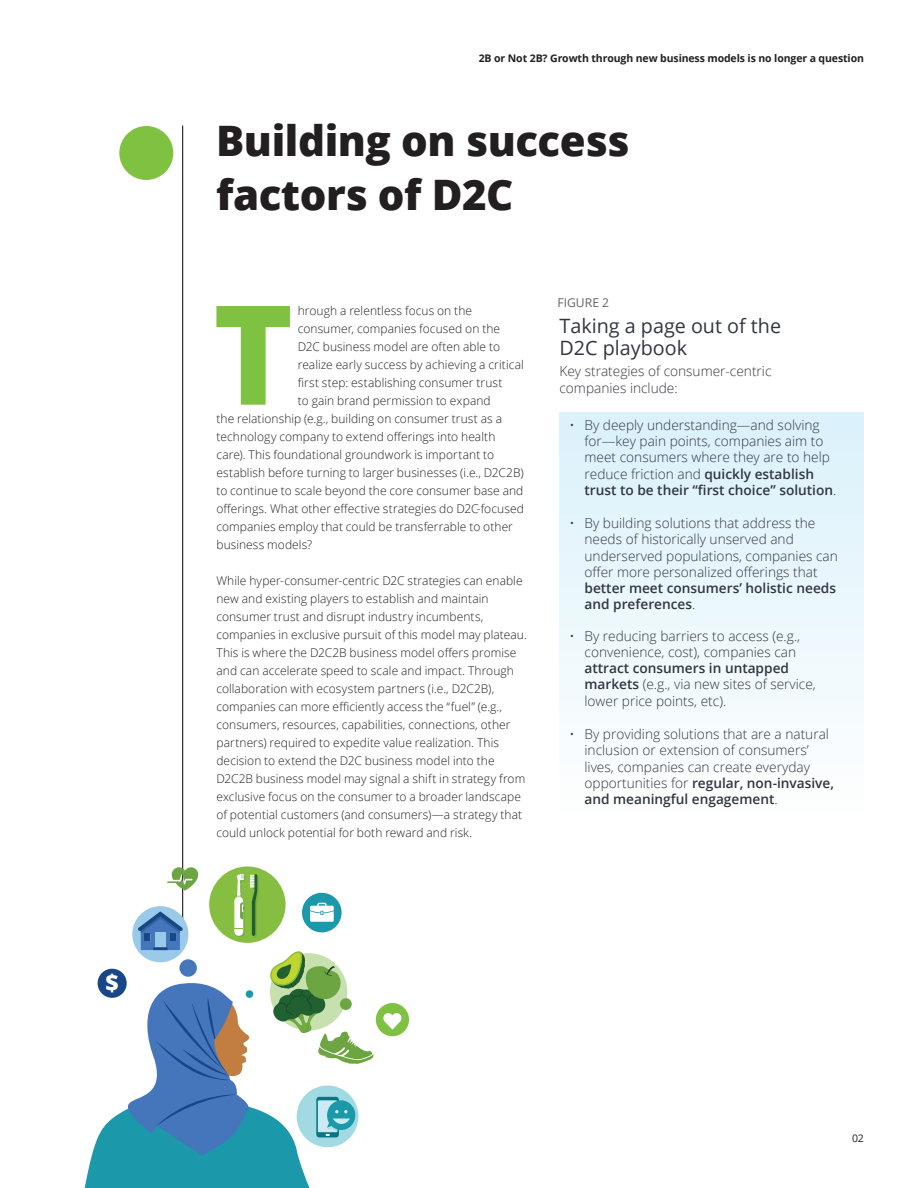
<style>
.page{position:relative;width:918px;height:1188px;background:#fff}
.page>*{position:absolute;margin:0;border:0;box-sizing:border-box;transform-origin:0 0}
.Drop_cap{font:800 136.35px "Adelle Sans Cnd";color:#7fc241}
.Story_heading_light{font:800 42px/54px "Open Sans";letter-spacing:-.01em;color:#231f20}
.t1{font:800 22.65px "Open Sans";color:#fff}
.t2{font:19.8px/22.8px "Open Sans";color:#323640}
.t3{font:300 13.65px/16.2px "Open Sans";color:#323640}
.t4{font:12.15px "Open Sans";color:#5f6369}
.Body_copy__8_12pt{font:300 12px/18px "Open Sans";letter-spacing:.005em;color:#231f20}
.Drop_cap-2{font:300 12px "Open Sans";letter-spacing:.005em;color:#231f20}
.t5{font:700 10.5px "Open Sans";letter-spacing:-.01em;color:#231f20}
.t6{font:10.5px "Open Sans";color:#231f20}
.s1{font-weight:600}
</style>
<div class="page">
<hr style="left:182px;top:126px;width:1px;height:822px;background:#000001">
<svg style="left:84px;top:867px;width:325px;height:321px"></svg>
<div style="left:119px;top:126px;width:54px;height:54px;background:#7fc241;border-radius:50%"></div>
<div style="left:560px;top:412px;width:304px;height:408px;background:linear-gradient(to bottom,#daf1fb,#feffff)"></div>
<h3 class="t1" style="left:105px;top:966px;width:15px">$</h3>
<p class="t5" style="left:479px;top:51px;width:387px">2B or Not 2B? Growth through new business models is no longer a question</p>
<p class="Story_heading_light" style="left:216px;top:112px;width:415px">Building on success factors of D2C</p>
<p class="Drop_cap" style="left:215px;top:271px;width:77px">T</p>
<p class="Drop_cap-2" style="left:298px;top:302px;width:176px">hrough a relentless focus on the</p>
<p class="Drop_cap-2" style="left:298px;top:320px;width:204px">consumer, companies focused on the</p>
<p class="Drop_cap-2" style="left:298px;top:338px;width:204px">D2C business model are often able to</p>
<p class="Drop_cap-2" style="left:298px;top:356px;width:228px">realize early success by achieving a critical</p>
<p class="Drop_cap-2" style="left:298px;top:374px;width:206px">first step: establishing consumer trust</p>
<p class="Drop_cap-2" style="left:298px;top:392px;width:194px">to gain brand permission to expand</p>
<p class="Drop_cap-2" style="left:216px;top:410px;width:287px">the relationship (e.g., building on consumer trust as a</p>
<p class="Drop_cap-2" style="left:216px;top:428px;width:281px">technology company to extend offerings into health</p>
<p class="Drop_cap-2" style="left:216px;top:446px;width:279px">care). This foundational groundwork is important to</p>
<p class="Drop_cap-2" style="left:216px;top:464px;width:309px">establish before turning to larger businesses (i.e., D2C2B)</p>
<p class="Drop_cap-2" style="left:216px;top:482px;width:309px">to continue to scale beyond the core consumer base and</p>
<p class="Drop_cap-2" style="left:216px;top:500px;width:309px">offerings. What other effective strategies do D2C-focused</p>
<p class="Drop_cap-2" style="left:216px;top:518px;width:298px">companies employ that could be transferrable to other</p>
<p class="Drop_cap-2" style="left:216px;top:536px;width:97px">business models?</p>
<p class="Body_copy__8_12pt" style="left:216px;top:571px;width:312px">While hyper-consumer-centric D2C strategies can enable new and existing players to establish and maintain consumer trust and disrupt industry incumbents, companies in exclusive pursuit of this model may plateau.<br>This is where the D2C2B business model offers promise and can accelerate speed to scale and impact. Through collaboration with ecosystem partners (i.e., D2C2B), companies can more efficiently access the “fuel” (e.g., consumers, resources, capabilities, connections, other partners) required to expedite value realization. This decision to extend the D2C business model into the D2C2B business model may signal a shift in strategy from exclusive focus on the consumer to a broader landscape of potential customers (and consumers)—a strategy that could unlock potential for both reward and risk.</p>
<p class="t4" style="left:557px;top:295px;width:53px">FIGURE 2</p>
<p class="t2" style="left:559px;top:314px;width:223px">Taking a page out of the<br>D2C playbook</p>
<p class="t3" style="left:559px;top:363px;width:214px">Key strategies of consumer-centric companies include:</p>
<p class="t3" style="left:585px;top:416px;width:253px;text-indent:-15px">• By deeply understanding—and solving for—key pain points, companies aim to meet consumers where they are to help reduce friction and <span class="s1">quickly establish trust to be their “first choice” solution</span>.</p>
<p class="t3" style="left:585px;top:515px;width:255px;text-indent:-15px">• By building solutions that address the needs of historically unserved and underserved populations, companies can offer more personalized offerings that <span class="s1">better meet consumers’ holistic needs and preferences</span>.</p>
<p class="t3" style="left:585px;top:627px;width:233px;text-indent:-15px">• By reducing barriers to access (e.g., convenience, cost), companies can <span class="s1">attract consumers in untapped markets</span> (e.g., via new sites of service, lower price points, etc).</p>
<p class="t3" style="left:585px;top:725px;width:251px;text-indent:-15px">• By providing solutions that are a natural inclusion or extension of consumers’ lives, companies can create everyday opportunities for <span class="s1">regular, non-invasive, and meaningful engagement</span>.</p>
<p class="t6" style="left:852px;top:1131px;width:13px">02</p>
</div>
